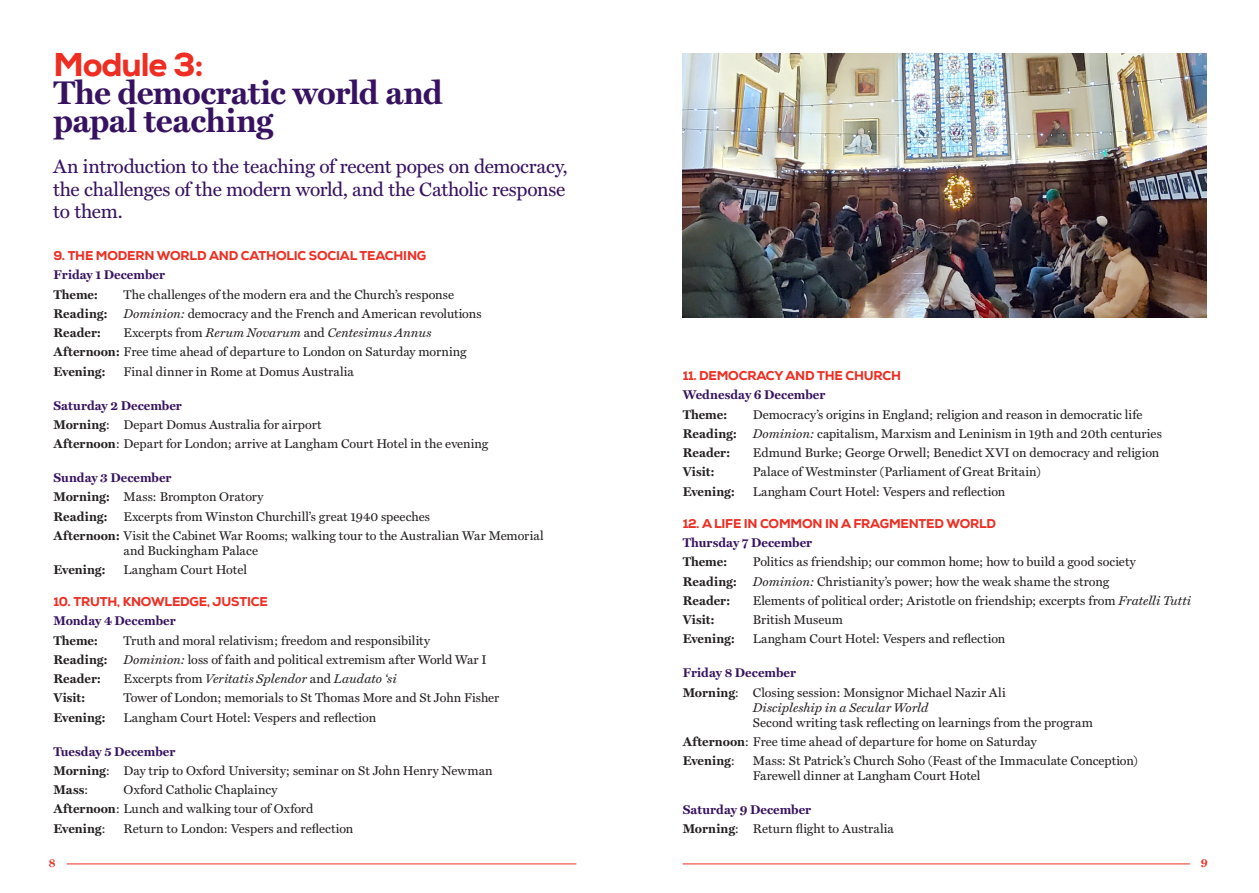
<style>
.page{position:relative;width:1259px;height:893px;background:#fff}
.page>*{position:absolute;margin:0;border:0;box-sizing:border-box;transform-origin:0 0}
.HEADING{font:700 33px/28px "Miller Text";letter-spacing:-.02em;color:#371260}
.LEAD_IN_TEXT{font:19.5px/22.5px "Miller Text";letter-spacing:-.015em;color:#371260}
.Main_Body{font:12.75px/15px "Miller Text";letter-spacing:.005em;color:#231f20}
.Main_Body-2{font:700 12.75px "Miller Text";letter-spacing:.005em;color:#371260}
.Main_Body-3{font:700 12.75px "Miller Text";letter-spacing:-.005em;color:#231f20}
.Subheadings{font:800 12.75px "Nexa";letter-spacing:-.015em;color:#ee2e22}
.Main_Body-4{font:italic 12.75px "Miller Text";letter-spacing:.005em;color:#231f20}
.t1{font:700 11.25px "Miller Text";color:#ee2e22}
.s1{font-family:"Nexa";font-weight:800;color:#ee2e22}
.s2{font-weight:700}
.s3{font-style:italic}
.s4{font-style:normal}
.s5{font-weight:400}
</style>
<div class="page">
<img style="left:682px;top:53px;width:524px;height:264px">
<hr style="left:67px;top:863px;width:509px;height:1px;background:#ee2e22">
<hr style="left:682px;top:863px;width:508px;height:1px;background:#ee2e22">
<p class="HEADING" style="left:53px;top:49px;width:391px"><span class="s1">Module 3:<br></span>The democratic world and papal teaching</p>
<p class="LEAD_IN_TEXT" style="left:53px;top:154px;width:516px">An introduction to the teaching of recent popes on democracy, the challenges of the modern world, and the Catholic response to them.</p>
<p class="Subheadings" style="left:53px;top:247px;width:374px">9. THE MODERN WORLD AND CATHOLIC SOCIAL TEACHING</p>
<p class="Main_Body-2" style="left:53px;top:265px;width:113px">Friday 1 December</p>
<p class="Main_Body-3" style="left:53px;top:284px;width:46px">Theme:</p>
<p class="Main_Body" style="left:124px;top:286px;width:332px">The challenges of the modern era and the Church’s response</p>
<p class="Main_Body" style="left:53px;top:305px;width:430px"><span class="s2">Reading:</span> <span class="s3">Dominion:</span> democracy and the French and American revolutions</p>
<p class="Main_Body-3" style="left:53px;top:323px;width:49px">Reader:</p>
<p class="Main_Body-4" style="left:124px;top:322px;width:309px"><span class="s4">Excerpts from</span> Rerum Novarum <span class="s4">and</span> Centesimus Annus</p>
<p class="Main_Body" style="left:53px;top:344px;width:415px"><span class="s2">Afternoon:</span> Free time ahead of departure to London on Saturday morning</p>
<p class="Main_Body-3" style="left:53px;top:361px;width:54px">Evening:</p>
<p class="Main_Body" style="left:124px;top:363px;width:232px">Final dinner in Rome at Domus Australia</p>
<p class="Main_Body-2" style="left:53px;top:395px;width:130px">Saturday 2 December</p>
<p class="Main_Body" style="left:53px;top:416px;width:270px"><span class="s2">Morning</span>: Depart Domus Australia for airport</p>
<p class="Main_Body" style="left:53px;top:435px;width:436px"><span class="s2">Afternoon</span>: Depart for London; arrive at Langham Court Hotel in the evening</p>
<p class="Main_Body-2" style="left:53px;top:468px;width:120px">Sunday 3 December</p>
<p class="Main_Body" style="left:53px;top:489px;width:212px"><span class="s2">Morning:</span> Mass: Brompton Oratory</p>
<p class="Main_Body" style="left:53px;top:508px;width:378px"><span class="s2">Reading:</span> Excerpts from Winston Churchill’s great 1940 speeches</p>
<p class="Main_Body" style="left:124px;top:527px;width:421px;text-indent:-70px"><span class="s2">Afternoon:</span> Visit the Cabinet War Rooms; walking tour to the Australian War Memorial and Buckingham Palace</p>
<p class="Main_Body-3" style="left:53px;top:560px;width:54px">Evening:</p>
<p class="Main_Body" style="left:124px;top:561px;width:125px">Langham Court Hotel</p>
<p class="Subheadings" style="left:53px;top:594px;width:216px">10. TRUTH, KNOWLEDGE, JUSTICE</p>
<p class="Main_Body-2" style="left:53px;top:611px;width:124px">Monday 4 December</p>
<p class="Main_Body-3" style="left:53px;top:630px;width:46px">Theme:</p>
<p class="Main_Body" style="left:124px;top:632px;width:308px">Truth and moral relativism; freedom and responsibility</p>
<p class="Main_Body" style="left:53px;top:651px;width:435px"><span class="s2">Reading:</span> <span class="s3">Dominion:</span> loss of faith and political extremism after World War I</p>
<p class="Main_Body-3" style="left:53px;top:669px;width:49px">Reader:</p>
<p class="Main_Body-4" style="left:124px;top:669px;width:275px"><span class="s4">Excerpts from</span> Veritatis Splendor <span class="s4">and</span> Laudato ‘si</p>
<p class="Main_Body-3" style="left:53px;top:688px;width:34px">Visit:</p>
<p class="Main_Body" style="left:124px;top:690px;width:377px">Tower of London; memorials to St Thomas More and St John Fisher</p>
<p class="Main_Body-3" style="left:53px;top:707px;width:54px">Evening:</p>
<p class="Main_Body" style="left:124px;top:709px;width:254px">Langham Court Hotel: Vespers and reflection</p>
<p class="Main_Body-2" style="left:53px;top:741px;width:123px">Tuesday 5 December</p>
<p class="Main_Body" style="left:53px;top:762px;width:441px"><span class="s2">Morning</span>: Day trip to Oxford University; seminar on St John Henry Newman</p>
<p class="Main_Body-3" style="left:53px;top:780px;width:37px">Mass<span class="s5">:</span></p>
<p class="Main_Body" style="left:124px;top:781px;width:155px">Oxford Catholic Chaplaincy</p>
<p class="Main_Body" style="left:53px;top:801px;width:261px"><span class="s2">Afternoon</span>: Lunch and walking tour of Oxford</p>
<p class="Main_Body-3" style="left:53px;top:818px;width:54px">Evening<span class="s5">:</span></p>
<p class="Main_Body" style="left:124px;top:820px;width:231px">Return to London: Vespers and reflection</p>
<p class="Subheadings" style="left:682px;top:368px;width:220px">11. DEMOCRACY AND THE CHURCH</p>
<p class="Main_Body-2" style="left:682px;top:385px;width:144px">Wednesday 6 December</p>
<p class="Main_Body-3" style="left:682px;top:404px;width:46px">Theme:</p>
<p class="Main_Body" style="left:753px;top:406px;width:391px">Democracy’s origins in England; religion and reason in democratic life</p>
<p class="Main_Body" style="left:682px;top:425px;width:481px"><span class="s2">Reading:</span> <span class="s3">Dominion:</span> capitalism, Marxism and Leninism in 19th and 20th centuries</p>
<p class="Main_Body-3" style="left:682px;top:443px;width:49px">Reader:</p>
<p class="Main_Body" style="left:753px;top:444px;width:408px">Edmund Burke; George Orwell; Benedict XVI on democracy and religion</p>
<p class="Main_Body-3" style="left:682px;top:462px;width:34px">Visit:</p>
<p class="Main_Body" style="left:753px;top:464px;width:289px">Palace of Westminster (Parliament of Great Britain)</p>
<p class="Main_Body-3" style="left:682px;top:481px;width:54px">Evening:</p>
<p class="Main_Body" style="left:753px;top:483px;width:254px">Langham Court Hotel: Vespers and reflection</p>
<p class="Subheadings" style="left:682px;top:515px;width:315px">12. A LIFE IN COMMON IN A FRAGMENTED WORLD</p>
<p class="Main_Body-2" style="left:682px;top:532px;width:131px">Thursday 7 December</p>
<p class="Main_Body-3" style="left:682px;top:552px;width:46px">Theme:</p>
<p class="Main_Body" style="left:753px;top:553px;width:384px">Politics as friendship; our common home; how to build a good society</p>
<p class="Main_Body" style="left:682px;top:573px;width:428px"><span class="s2">Reading:</span> <span class="s3">Dominion:</span> Christianity’s power; how the weak shame the strong</p>
<p class="Main_Body-3" style="left:682px;top:590px;width:49px">Reader:</p>
<p class="Main_Body" style="left:753px;top:592px;width:440px">Elements of political order; Aristotle on friendship; excerpts from <span class="s3">Fratelli Tutti</span></p>
<p class="Main_Body-3" style="left:682px;top:609px;width:34px">Visit:</p>
<p class="Main_Body" style="left:753px;top:611px;width:92px">British Museum</p>
<p class="Main_Body-3" style="left:682px;top:629px;width:54px">Evening:</p>
<p class="Main_Body" style="left:753px;top:630px;width:254px">Langham Court Hotel: Vespers and reflection</p>
<p class="Main_Body-2" style="left:682px;top:663px;width:115px">Friday 8 December</p>
<p class="Main_Body" style="left:753px;top:684px;width:341px;text-indent:-70px"><span class="s2">Morning</span>: Closing session: Monsignor Michael Nazir Ali<br><span class="s3">Discipleship in a Secular World<br></span>Second writing task reflecting on learnings from the program</p>
<p class="Main_Body" style="left:682px;top:733px;width:355px"><span class="s2">Afternoon</span>: Free time ahead of departure for home on Saturday</p>
<p class="Main_Body-3" style="left:682px;top:751px;width:54px">Evening<span class="s5">:</span></p>
<p class="Main_Body" style="left:753px;top:752px;width:386px">Mass: St Patrick’s Church Soho (Feast of the Immaculate Conception)<br>Farewell dinner at Langham Court Hotel</p>
<p class="Main_Body-2" style="left:682px;top:800px;width:130px">Saturday 9 December</p>
<p class="Main_Body" style="left:682px;top:820px;width:213px"><span class="s2">Morning</span>: Return flight to Australia</p>
<p class="t1" style="left:49px;top:855px;width:8px">8</p>
<p class="t1" style="left:1201px;top:855px;width:9px">9</p>
</div>
